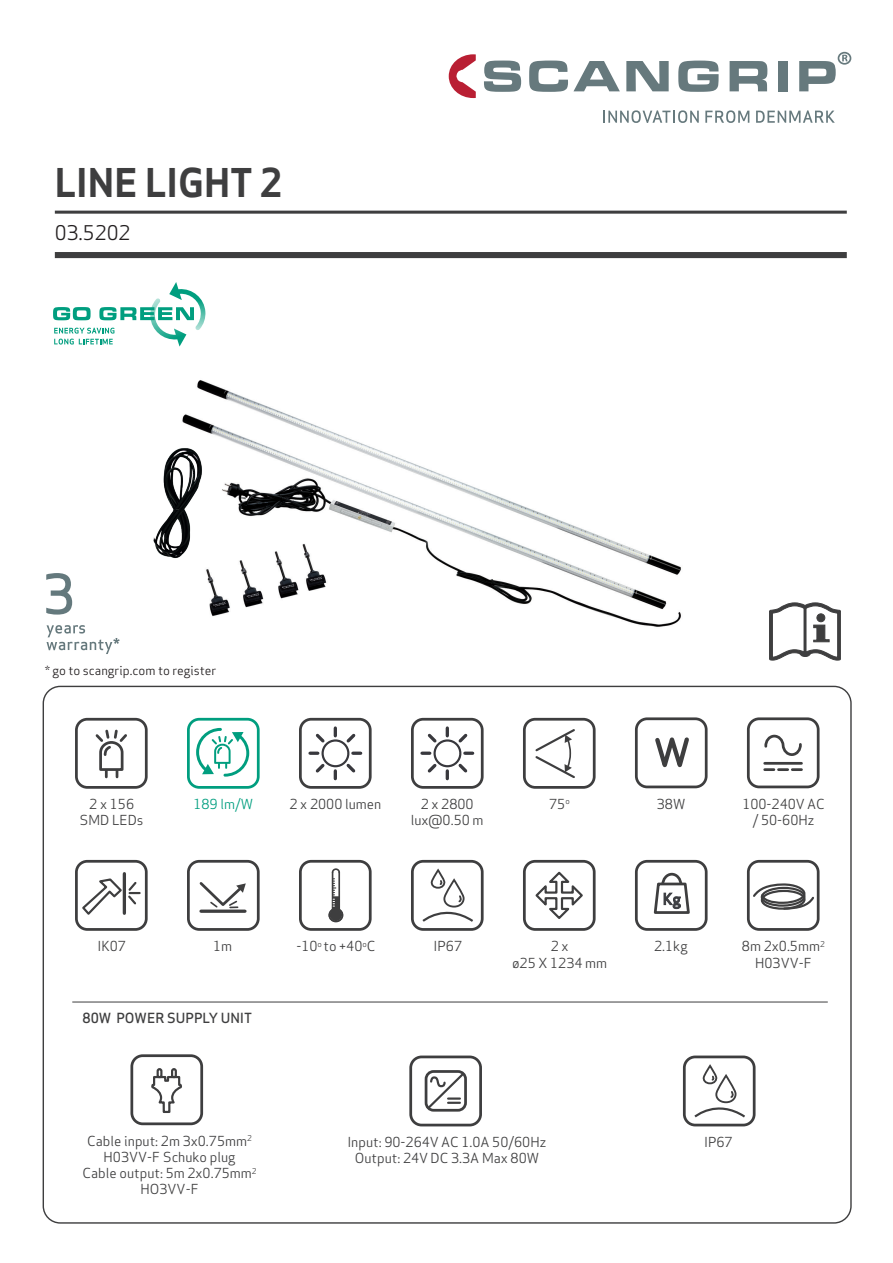
<style>
.page{position:relative;width:893px;height:1263px;background:#fff}
.page>*{position:absolute;margin:0;border:0;box-sizing:border-box;transform-origin:0 0}
.t1{font:700 38.7px "Apex Sans";color:#3e3e3f}
.t2{font:19.8px "Apex Sans";color:#231f20}
.t3{font:500 13.65px "Apex Sans";color:#3e3e3f}
.t4{font:13.5px/16.2px "Apex Sans";color:#3e3e3f;text-align:center}
.t5{font:13.5px "Apex Sans";color:#009e7f}
.t6{font:12.3px "Apex Sans";color:#231f20}
</style>
<div class="page">
<img style="left:182px;top:380px;width:499px;height:247px">
<div style="left:55px;top:252px;width:792px;height:6px;background:#3e3e3f"></div>
<hr style="left:55px;top:211px;width:792px;height:3px;background:#3e3e3f">
<svg style="left:449px;top:54px;width:27px;height:44px"></svg>
<svg style="left:484px;top:61px;width:37px;height:31px"></svg>
<svg style="left:529px;top:61px;width:91px;height:31px"></svg>
<svg style="left:626px;top:61px;width:43px;height:30px"></svg>
<svg style="left:678px;top:61px;width:41px;height:31px"></svg>
<svg style="left:730px;top:61px;width:37px;height:30px"></svg>
<div style="left:778px;top:61px;width:10px;height:30px;background:#66797d"></div>
<svg style="left:799px;top:61px;width:37px;height:30px"></svg>
<svg style="left:842px;top:55px;width:6px;height:6px"></svg>
<div style="left:838px;top:52px;width:13px;height:13px;border:2px solid #66797d;border-radius:50%"></div>
<svg style="left:603px;top:110px;width:96px;height:13px"></svg>
<svg style="left:705px;top:110px;width:44px;height:13px"></svg>
<svg style="left:756px;top:110px;width:79px;height:13px"></svg>
<svg style="left:53px;top:282px;width:153px;height:65px"></svg>
<svg style="left:769px;top:603px;width:72px;height:57px"></svg>
<svg style="left:46px;top:573px;width:26px;height:42px"></svg>
<svg style="left:47px;top:625px;width:73px;height:29px"></svg>
<div style="left:299px;top:860px;width:73px;height:71px;border:3px solid #3e3e3f;border-radius:11px"></div>
<svg style="left:328px;top:868px;width:16px;height:55px"></svg>
<div style="left:411px;top:860px;width:73px;height:71px;border:3px solid #3e3e3f;border-radius:11px"></div>
<svg style="left:422px;top:870px;width:51px;height:52px"></svg>
<div style="left:523px;top:860px;width:73px;height:71px;border:3px solid #3e3e3f;border-radius:11px"></div>
<svg style="left:535px;top:871px;width:48px;height:48px"></svg>
<div style="left:747px;top:717px;width:72px;height:71px;border:3px solid #3e3e3f;border-radius:11px"></div>
<svg style="left:764px;top:734px;width:38px;height:22px"></svg>
<hr style="left:765px;top:762px;width:36px;height:3px;background:#3e3e3f">
<svg style="left:765px;top:768px;width:36px;height:3px"></svg>
<div style="left:187px;top:718px;width:73px;height:71px;border:3px solid #009e7f;border-radius:11px"></div>
<svg style="left:196px;top:728px;width:53px;height:49px"></svg>
<div style="left:75px;top:718px;width:73px;height:71px;border:3px solid #3e3e3f;border-radius:11px"></div>
<svg style="left:95px;top:729px;width:32px;height:48px"></svg>
<hr style="left:72px;top:1001px;width:756px;height:1px;background:#3e3e3f">
<div style="left:523px;top:718px;width:73px;height:71px;border:3px solid #3e3e3f;border-radius:11px"></div>
<svg style="left:535px;top:729px;width:40px;height:49px"></svg>
<div style="left:75px;top:860px;width:73px;height:71px;border:3px solid #3e3e3f;border-radius:11px"></div>
<hr style="left:123px;top:874px;width:3px;height:39px;background:#3e3e3f">
<svg style="left:82px;top:877px;width:58px;height:38px"></svg>
<div style="left:683px;top:1055px;width:72px;height:71px;border:3px solid #3e3e3f;border-radius:11px"></div>
<svg style="left:694px;top:1066px;width:51px;height:52px"></svg>
<div style="left:130px;top:1054px;width:73px;height:71px;border:3px solid #3e3e3f;border-radius:11px"></div>
<svg style="left:151px;top:1068px;width:31px;height:45px"></svg>
<div style="left:409px;top:1055px;width:73px;height:71px;border:3px solid #3e3e3f;border-radius:11px"></div>
<svg style="left:425px;top:1074px;width:38px;height:38px"></svg>
<div style="left:425px;top:1070px;width:42px;height:41px;border:3px solid #3e3e3f;border-radius:8px"></div>
<div style="left:635px;top:717px;width:73px;height:71px;border:3px solid #3e3e3f;border-radius:11px"></div>
<svg style="left:655px;top:737px;width:34px;height:31px"></svg>
<div style="left:299px;top:718px;width:73px;height:71px;border:3px solid #3e3e3f;border-radius:11px"></div>
<div style="left:321px;top:739px;width:28px;height:28px;background:#fff;border:2px solid #38383d;border-radius:50%"></div>
<svg style="left:334px;top:728px;width:3px;height:8px"></svg>
<svg style="left:334px;top:771px;width:3px;height:8px"></svg>
<svg style="left:353px;top:751px;width:8px;height:4px"></svg>
<svg style="left:310px;top:751px;width:8px;height:4px"></svg>
<svg style="left:344px;top:733px;width:12px;height:12px"></svg>
<svg style="left:315px;top:761px;width:13px;height:12px"></svg>
<svg style="left:343px;top:761px;width:13px;height:12px"></svg>
<svg style="left:315px;top:733px;width:13px;height:12px"></svg>
<div style="left:411px;top:718px;width:73px;height:71px;border:3px solid #3e3e3f;border-radius:11px"></div>
<div style="left:433px;top:739px;width:28px;height:28px;background:#fff;border:2px solid #38383d;border-radius:50%"></div>
<svg style="left:446px;top:728px;width:3px;height:8px"></svg>
<svg style="left:446px;top:771px;width:3px;height:8px"></svg>
<svg style="left:465px;top:751px;width:8px;height:4px"></svg>
<svg style="left:422px;top:751px;width:8px;height:4px"></svg>
<svg style="left:456px;top:733px;width:12px;height:12px"></svg>
<svg style="left:427px;top:761px;width:12px;height:12px"></svg>
<svg style="left:455px;top:761px;width:13px;height:12px"></svg>
<svg style="left:427px;top:733px;width:13px;height:12px"></svg>
<div style="left:187px;top:860px;width:73px;height:71px;border:3px solid #3e3e3f;border-radius:11px"></div>
<svg style="left:201px;top:909px;width:44px;height:4px"></svg>
<svg style="left:199px;top:882px;width:47px;height:27px"></svg>
<div style="left:635px;top:860px;width:73px;height:71px;border:3px solid #3e3e3f;border-radius:11px"></div>
<div style="left:661px;top:873px;width:21px;height:24px;border:3px solid #3e3e3f;border-radius:50%"></div>
<svg style="left:653px;top:881px;width:37px;height:33px"></svg>
<div style="left:747px;top:860px;width:72px;height:71px;border:3px solid #3e3e3f;border-radius:11px"></div>
<svg style="left:753px;top:882px;width:63px;height:29px"></svg>
<img style="left:153px;top:446px;width:55px;height:119px">
<p class="t1" style="left:55px;top:158px;width:229px">LINE LIGHT 2</p>
<p class="t2" style="left:55px;top:217px;width:77px">03.5202</p>
<p class="t6" style="left:45px;top:660px;width:173px">* go to scangrip.com to register</p>
<p class="t4" style="left:89px;top:794px;width:46px">2 x 156</p>
<p class="t4" style="left:80px;top:811px;width:65px">SMD LEDs</p>
<p class="t5" style="left:193px;top:793px;width:61px">189 lm/W</p>
<p class="t4" style="left:549px;top:794px;width:22px">75<sup>o</sup></p>
<p class="t4" style="left:289px;top:795px;width:93px">2 x 2000 lumen</p>
<p class="t4" style="left:421px;top:794px;width:54px">2 x 2800</p>
<p class="t4" style="left:657px;top:794px;width:30px">38W</p>
<p class="t4" style="left:411px;top:811px;width:74px">lux@0.50 m</p>
<p class="t4" style="left:742px;top:794px;width:84px">100-240V AC</p>
<p class="t4" style="left:753px;top:811px;width:63px">/ 50-60Hz</p>
<p class="t4" style="left:97px;top:937px;width:30px">IK07</p>
<p class="t4" style="left:213px;top:937px;width:21px">1m</p>
<p class="t4" style="left:654px;top:937px;width:35px">2.1kg</p>
<p class="t4" style="left:742px;top:937px;width:84px">8m 2x0.5mm<sup>2<br></sup>H03VV-F</p>
<p class="t4" style="left:296px;top:937px;width:81px">-10<sup>o</sup> to +40<sup>o</sup>C</p>
<p class="t4" style="left:434px;top:937px;width:30px">IP67</p>
<p class="t4" style="left:551px;top:937px;width:19px">2 x</p>
<p class="t4" style="left:512px;top:954px;width:97px">ø25 X 1234 mm</p>
<p class="t3" style="left:82px;top:1006px;width:171px">80W POWER SUPPLY UNIT</p>
<p class="t4" style="left:87px;top:1131px;width:166px">Cable input: 2m 3x0.75mm<sup>2<br></sup>H03VV-F Schuko plug</p>
<p class="t4" style="left:83px;top:1164px;width:176px">Cable output: 5m 2x0.75mm<sup>2<br></sup>HO3VV-F</p>
<p class="t4" style="left:347px;top:1132px;width:200px">Input: 90-264V AC 1.0A 50/60Hz</p>
<p class="t4" style="left:704px;top:1132px;width:30px">IP67</p>
<p class="t4" style="left:355px;top:1149px;width:186px">Output: 24V DC 3.3A Max 80W</p>
</div>
